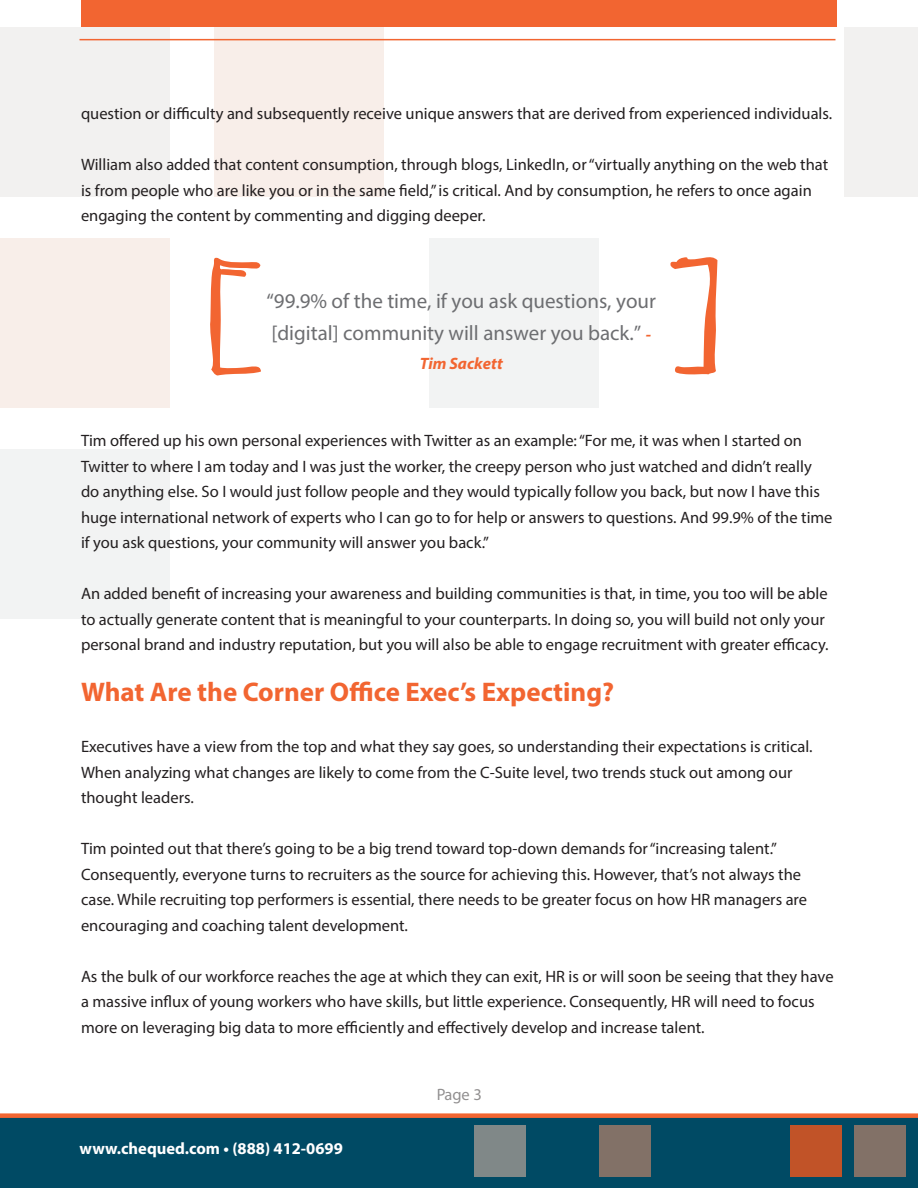
<style>
.page{position:relative;width:918px;height:1188px;background:#fff}
.page>*{position:absolute;margin:0;border:0;box-sizing:border-box;transform-origin:0 0}
.t1{font:700 27px "Myriad Pro";color:#f26531}
.t2{font:21px/32px "Myriad Pro";color:#6d6e71}
.t3{font:16.5px/25.5px "Myriad Pro";color:#231f20}
.t4{font:700 16.5px "Myriad Pro";color:#fff}
.t5{font:italic 700 16.5px "Myriad Pro";color:#f26531}
.s1{font-weight:700;font-style:italic;font-size:16.5px;color:#f26531}
</style>
<div class="page">
<div style="left:0;top:27px;width:169px;height:169px;background:#f2f1f0"></div>
<div style="left:0;top:238px;width:169px;height:170px;background:#f8eee9"></div>
<div style="left:0;top:449px;width:169px;height:170px;background:#f2f3f3"></div>
<div style="left:215px;top:27px;width:169px;height:169px;background:#f8eee9"></div>
<div style="left:429px;top:238px;width:170px;height:170px;background:#f2f3f3"></div>
<div style="left:844px;top:27px;width:74px;height:169px;background:#f2f1f0"></div>
<div style="left:81px;top:0;width:756px;height:27px;background:#f26531"></div>
<hr style="left:80px;top:39px;width:756px;height:1px;background:#f26531">
<div style="left:0;top:1115px;width:918px;height:73px;background:#004a64"></div>
<div style="left:855px;top:1126px;width:51px;height:51px;background:#827167"></div>
<div style="left:790px;top:1126px;width:51px;height:51px;background:#c15328"></div>
<div style="left:600px;top:1126px;width:51px;height:51px;background:#827167"></div>
<div style="left:474px;top:1126px;width:52px;height:51px;background:#808888"></div>
<div style="left:0;top:1113px;width:918px;height:5px;background:#f26531"></div>
<svg style="left:210px;top:257px;width:51px;height:119px"></svg>
<svg style="left:670px;top:257px;width:47px;height:118px"></svg>
<p class="t3" style="left:81px;top:101px;width:753px">question or difficulty and subsequently receive unique answers that are derived from experienced individuals.</p>
<p class="t3" style="left:81px;top:152px;width:749px">William also added that content consumption, through blogs, LinkedIn, or “virtually anything on the web that is from people who are like you or in the same field,” is critical. And by consumption, he refers to once again engaging the content by commenting and digging deeper.</p>
<p class="t2" style="left:266px;top:285px;width:391px">“99.9% of the time, if you ask questions, your [digital] community will answer you back.” <span class="s1">-</span></p>
<p class="t5" style="left:420px;top:353px;width:85px">Tim Sackett</p>
<p class="t3" style="left:81px;top:428px;width:753px">Tim offered up his own personal experiences with Twitter as an example: “For me, it was when I started on Twitter to where I am today and I was just the worker, the creepy person who just watched and didn’t really do anything else. So I would just follow people and they would typically follow you back, but now I have this huge international network of experts who I can go to for help or answers to questions. And 99.9% of the time if you ask questions, your community will answer you back.”</p>
<p class="t3" style="left:81px;top:581px;width:749px">An added benefit of increasing your awareness and building communities is that, in time, you too will be able to actually generate content that is meaningful to your counterparts. In doing so, you will build not only your personal brand and industry reputation, but you will also be able to engage recruitment with greater efficacy.</p>
<h1 class="t1" style="left:81px;top:675px;width:535px">What Are the Corner Office Exec’s Expecting?</h1>
<p class="t3" style="left:81px;top:734px;width:733px">Executives have a view from the top and what they say goes, so understanding their expectations is critical.<br>When analyzing what changes are likely to come from the C-Suite level, two trends stuck out among our thought leaders.</p>
<p class="t3" style="left:81px;top:836px;width:728px">Tim pointed out that there’s going to be a big trend toward top-down demands for “increasing talent.” Consequently, everyone turns to recruiters as the source for achieving this. However, that’s not always the case. While recruiting top performers is essential, there needs to be greater focus on how HR managers are encouraging and coaching talent development.</p>
<p class="t3" style="left:81px;top:963px;width:754px">As the bulk of our workforce reaches the age at which they can exit, HR is or will soon be seeing that they have a massive influx of young workers who have skills, but little experience. Consequently, HR will need to focus more on leveraging big data to more efficiently and effectively develop and increase talent.</p>
<p class="t4" style="left:80px;top:1137px;width:265px">www.chequed.com • (888) 412-0699</p>
<p class="t3" style="left:436px;top:1081px;width:47px">Page 3</p>
</div>
